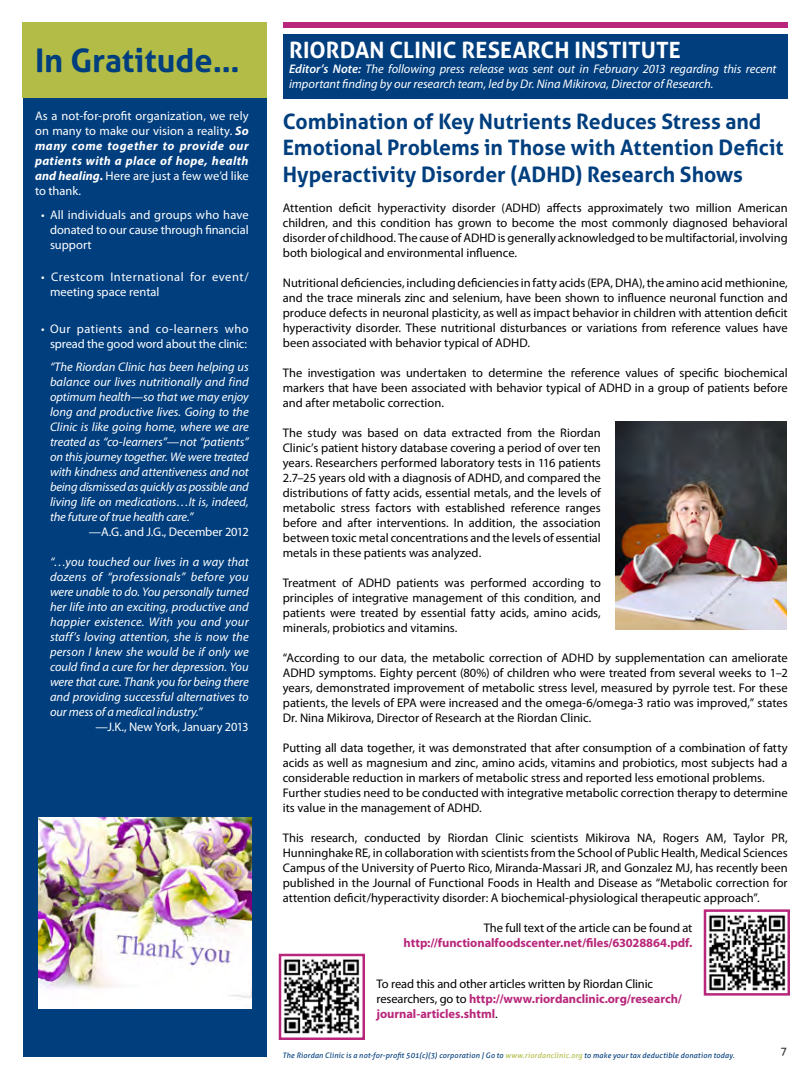
<style>
.page{position:relative;width:810px;height:1080px;background:#fff}
.page>*{position:absolute;margin:0;border:0;box-sizing:border-box;transform-origin:0 0}
.Medium_Header{font:700 32.5px "Aller";color:#003e7e}
.Medium_Header-2{font:700 22.5px "Aller";letter-spacing:.005em;color:#fff}
.Medium_Header-3{font:700 21.25px/26.2px "Aller";color:#003e7e}
.t1{font:12.5px/15px "Myriad Pro";color:#000;text-align:justify}
.Small_Paragraph{font:italic 12.5px/15px "Myriad Pro";letter-spacing:-.005em;color:#fff;text-align:justify}
.Small_Paragraph-2{font:12.5px/15px "Myriad Pro";color:#fff;text-align:justify}
.t2{font:700 12.5px/15px "Myriad Pro";letter-spacing:-.005em;color:#b8277b;text-align:right}
.Small_Paragraph-3{font:12.5px/15px "Myriad Pro";letter-spacing:.035em;color:#fff}
.Number{font:11.25px "Aller";color:#333}
.t3{font:italic 7.5px "Aller";letter-spacing:.02em;color:#003e7e}
.s1{font-weight:700;font-style:italic}
.s2{font-weight:600}
.s3{font-weight:400;color:#000}
.s4{font-weight:700;color:#b8277b}
.s5{color:#b2bc46}
</style>
<div class="page">
<div style="left:23px;top:22px;width:244px;height:1036px;background:#003e7e"></div>
<div style="left:22px;top:22px;width:245px;height:76px;background:#b2bc46"></div>
<div style="left:283px;top:34px;width:505px;height:64px;background:#003e7e"></div>
<div style="left:283px;top:22px;width:505px;height:6px;background:#b8277b"></div>
<img style="left:616px;top:421px;width:170px;height:209px">
<img style="left:38px;top:818px;width:214px;height:191px">
<img style="left:283px;top:959px;width:77px;height:75px">
<div style="left:279px;top:954px;width:86px;height:86px;border:2px solid #b8277b"></div>
<div style="left:704px;top:909px;width:86px;height:87px;border:2px solid #b8277b"></div>
<img style="left:708px;top:915px;width:78px;height:76px">
<p class="Medium_Header" style="left:35px;top:41px;width:206px">In Gratitude…</p>
<p class="Small_Paragraph-2" style="left:35px;top:108px;width:215px">As a not-for-profit organization, we rely on many to make our vision a reality. <span class="s1">So many come together to provide our patients with a place of hope, health and healing.</span> Here are just a few we’d like to thank.</p>
<p class="Small_Paragraph-2" style="left:50px;top:207px;width:200px;text-indent:-9px">• All individuals and groups who have donated to our cause through financial support</p>
<p class="Small_Paragraph-3" style="left:50px;top:270px;width:200px;text-indent:-9px">• Crestcom International for event/ meeting space rental</p>
<p class="Small_Paragraph-2" style="left:41px;top:321px;width:209px;text-align:center">• Our patients and co-learners who spread the good word about the clinic:</p>
<p class="Small_Paragraph" style="left:50px;top:360px;width:200px">“The Riordan Clinic has been helping us balance our lives nutritionally and find optimum health—so that we may enjoy long and productive lives. Going to the Clinic is like going home, where we are treated as “co-learners”—not “patients” on this journey together. We were treated with kindness and attentiveness and not being dismissed as quickly as possible and living life on medications…It is, indeed, the future of true health care.”</p>
<p class="Small_Paragraph-2" style="left:89px;top:525px;width:162px">—A.G. and J.G., December 2012</p>
<p class="Small_Paragraph" style="left:50px;top:555px;width:200px">“…you touched our lives in a way that dozens of “professionals” before you were unable to do. You personally turned her life into an exciting, productive and happier existence. With you and your staff’s loving attention, she is now the person I knew she would be if only we could find a cure for her depression. You were that cure. Thank you for being there and providing successful alternatives to our mess of a medical industry.”</p>
<p class="Small_Paragraph-2" style="left:96px;top:720px;width:155px">—J.K., New York, January 2013</p>
<p class="Medium_Header-2" style="left:289px;top:36px;width:393px">RIORDAN CLINIC RESEARCH INSTITUTE</p>
<p class="Small_Paragraph" style="left:289px;top:61px;width:489px"><span class="s2">Editor’s Note:</span> The following press release was sent out in February 2013 regarding this recent important finding by our research team, led by Dr. Nina Mikirova, Director of Research.</p>
<p class="Medium_Header-3" style="left:283px;top:108px;width:502px">Combination of Key Nutrients Reduces Stress and<br>Emotional Problems in Those with Attention Deficit<br>Hyperactivity Disorder (ADHD) Research Shows</p>
<p class="t1" style="left:283px;top:200px;width:506px">Attention deficit hyperactivity disorder (ADHD) affects approximately two million American children, and this condition has grown to become the most commonly diagnosed behavioral disorder of childhood. The cause of ADHD is generally acknowledged to be multifactorial, involving both biological and environmental influence.</p>
<p class="t1" style="left:283px;top:275px;width:506px">Nutritional deficiencies, including deficiencies in fatty acids (EPA, DHA), the amino acid methionine, and the trace minerals zinc and selenium, have been shown to influence neuronal function and produce defects in neuronal plasticity, as well as impact behavior in children with attention deficit hyperactivity disorder. These nutritional disturbances or variations from reference values have been associated with behavior typical of ADHD.</p>
<p class="t1" style="left:283px;top:365px;width:506px">The investigation was undertaken to determine the reference values of specific biochemical markers that have been associated with behavior typical of ADHD in a group of patients before and after metabolic correction.</p>
<p class="t1" style="left:283px;top:425px;width:320px">The study was based on data extracted from the Riordan Clinic’s patient history database covering a period of over ten years. Researchers performed laboratory tests in 116 patients 2.7–25 years old with a diagnosis of ADHD, and compared the distributions of fatty acids, essential metals, and the levels of metabolic stress factors with established reference ranges before and after interventions. In addition, the association between toxic metal concentrations and the levels of essential metals in these patients was analyzed.</p>
<p class="t1" style="left:283px;top:575px;width:320px">Treatment of ADHD patients was performed according to principles of integrative management of this condition, and patients were treated by essential fatty acids, amino acids, minerals, probiotics and vitamins.</p>
<p class="t1" style="left:283px;top:650px;width:506px">“According to our data, the metabolic correction of ADHD by supplementation can ameliorate ADHD symptoms. Eighty percent (80%) of children who were treated from several weeks to 1–2 years, demonstrated improvement of metabolic stress level, measured by pyrrole test. For these patients, the levels of EPA were increased and the omega-6/omega-3 ratio was improved,” states Dr. Nina Mikirova, Director of Research at the Riordan Clinic.</p>
<p class="t1" style="left:283px;top:740px;width:506px">Putting all data together, it was demonstrated that after consumption of a combination of fatty acids as well as magnesium and zinc, amino acids, vitamins and probiotics, most subjects had a considerable reduction in markers of metabolic stress and reported less emotional problems.</p>
<p class="t1" style="left:283px;top:785px;width:506px">Further studies need to be conducted with integrative metabolic correction therapy to determine its value in the management of ADHD.</p>
<p class="t1" style="left:283px;top:830px;width:506px">This research, conducted by Riordan Clinic scientists Mikirova NA, Rogers AM, Taylor PR, Hunninghake RE, in collaboration with scientists from the School of Public Health, Medical Sciences Campus of the University of Puerto Rico, Miranda-Massari JR, and Gonzalez MJ, has recently been published in the Journal of Functional Foods in Health and Disease as “Metabolic correction for attention deficit/hyperactivity disorder: A biochemical-physiological therapeutic approach”.</p>
<p class="t2" style="left:404px;top:919px;width:290px"><span class="s3">The full text of the article can be found at </span>http://functionalfoodscenter.net/files/63028864.pdf.</p>
<p class="t1" style="left:377px;top:976px;width:307px;text-align:left">To read this and other articles written by Riordan Clinic researchers, go to <span class="s4">http://www.riordanclinic.org/research/ journal-articles.shtml</span>.</p>
<p class="t3" style="left:282px;top:1051px;width:454px">The Riordan Clinic is a not-for-profit 501(c)(3) corporation | Go to <span class="s5">www.riordanclinic.org</span> to make your tax deductible donation today.</p>
<p class="Number" style="left:781px;top:1044px;width:8px">7</p>
</div>
